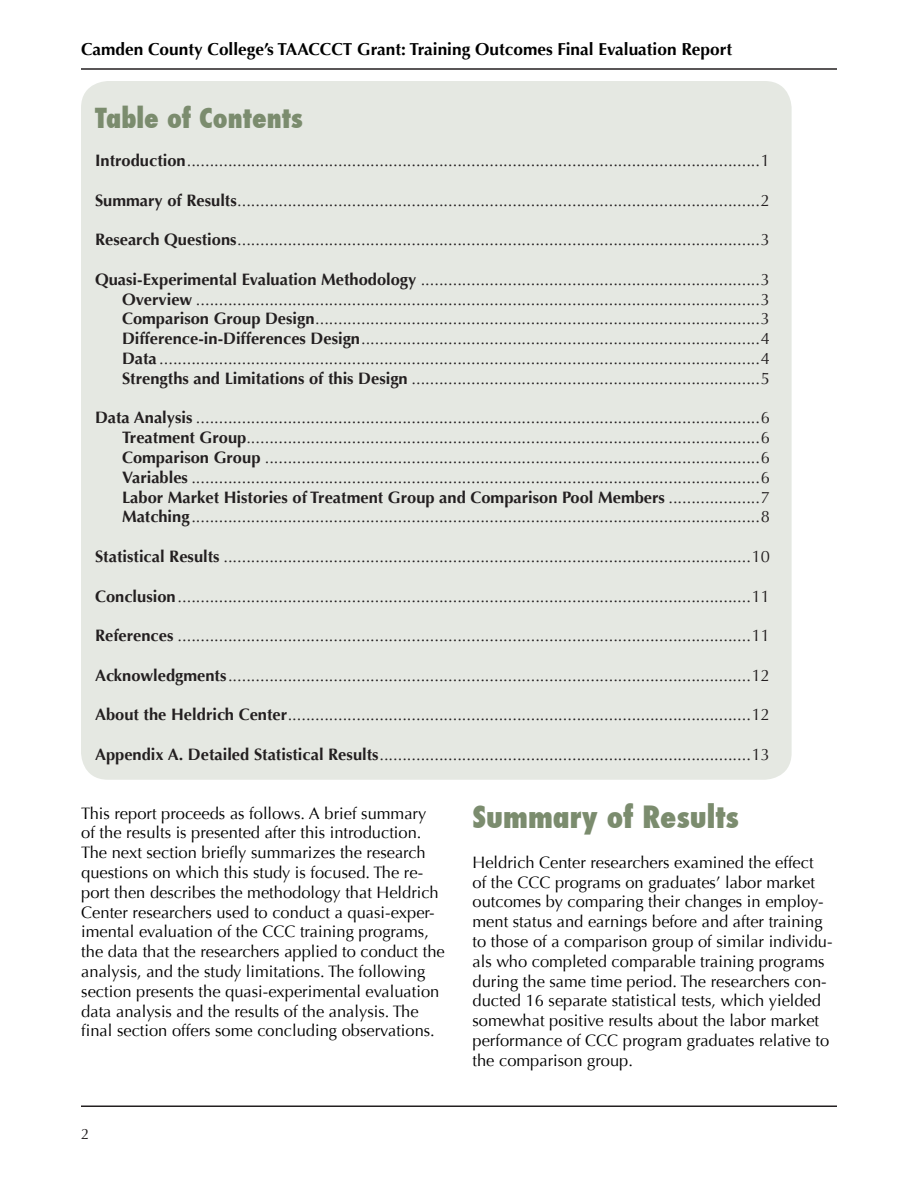
<style>
.page{position:relative;width:918px;height:1188px;background:#fff}
.page>*{position:absolute;margin:0;border:0;box-sizing:border-box;transform-origin:0 0}
.t1{font:800 condensed 30px "Futura";color:#7b8c6e}
.t2{font:800 condensed 27px "Futura";color:#7b8c6e}
.t3{font:700 17.25px "Optima";color:#000}
.t4{font:16.5px/19.8px "Optima";color:#231f20;text-align:justify}
.t5{font:16.5px/19.8px "Optima";color:#000}
.t6{font:15px "Optima";color:#231f20}
.s1{font-weight:700}
</style>
<div class="page">
<hr style="left:81px;top:68px;width:756px;height:2px;background:#231f20">
<hr style="left:81px;top:1106px;width:756px;height:1px;background:#231f20">
<div style="left:81px;top:81px;width:711px;height:699px;background:#e5e8e2;border-radius:27px"></div>
<p class="t3" style="left:81px;top:39px;width:653px">Camden County College’s TAACCCT Grant: Training Outcomes Final Evaluation Report</p>
<h2 class="t2" style="left:95px;top:100px;width:209px">Table of Contents</h2>
<p class="t4" style="left:95px;top:151px;width:676px"><span class="s1">Introduction</span>.............................................................................................................................1</p>
<p class="t4" style="left:95px;top:190px;width:676px"><span class="s1">Summary of Results</span>..................................................................................................................2</p>
<p class="t4" style="left:95px;top:230px;width:676px"><span class="s1">Research Questions</span>..................................................................................................................3</p>
<p class="t4" style="left:122px;top:270px;width:650px;text-indent:-27px"><span class="s1">Quasi-Experimental Evaluation Methodology</span> ..........................................................................3<br><span class="s1">Overview</span> ...........................................................................................................................3<br><span class="s1">Comparison Group Design</span>.................................................................................................3<br><span class="s1">Difference-in-Differences Design</span>.......................................................................................4<br><span class="s1">Data</span> ...................................................................................................................................4<br><span class="s1">Strengths and Limitations of this Design</span> ............................................................................5</p>
<p class="t4" style="left:122px;top:408px;width:650px;text-indent:-27px"><span class="s1">Data Analysis</span> ...........................................................................................................................6<br><span class="s1">Treatment Group</span>................................................................................................................6<br><span class="s1">Comparison Group</span> ............................................................................................................6<br><span class="s1">Variables</span> ............................................................................................................................6<br><span class="s1">Labor Market Histories of Treatment Group and Comparison Pool Members</span> ....................7<br><span class="s1">Matching</span>............................................................................................................................8</p>
<p class="t4" style="left:95px;top:547px;width:676px"><span class="s1">Statistical Results</span> ...................................................................................................................10</p>
<p class="t4" style="left:95px;top:586px;width:676px"><span class="s1">Conclusion</span>.............................................................................................................................11</p>
<p class="t4" style="left:95px;top:626px;width:676px"><span class="s1">References</span> .............................................................................................................................11</p>
<p class="t4" style="left:95px;top:666px;width:676px"><span class="s1">Acknowledgments</span>..................................................................................................................12</p>
<p class="t4" style="left:95px;top:705px;width:676px"><span class="s1">About the Heldrich Center</span>.....................................................................................................12</p>
<p class="t4" style="left:95px;top:745px;width:676px"><span class="s1">Appendix A. Detailed Statistical Results</span>.................................................................................13</p>
<h1 class="t1" style="left:472px;top:797px;width:268px">Summary of Results</h1>
<p class="t5" style="left:472px;top:853px;width:362px">Heldrich Center researchers examined the effect<br>of the CCC programs on graduates’ labor market outcomes by comparing their changes in employ&shy;ment status and earnings before and after training to those of a comparison group of similar individu&shy;als who completed comparable training programs during the same time period. The researchers con&shy;ducted 16 separate statistical tests, which yielded somewhat positive results about the labor market performance of CCC program graduates relative to the comparison group.</p>
<p class="t5" style="left:81px;top:803px;width:365px">This report proceeds as follows. A brief summary<br>of the results is presented after this introduction.<br>The next section briefly summarizes the research questions on which this study is focused. The re&shy;port then describes the methodology that Heldrich Center researchers used to conduct a quasi-exper&shy;imental evaluation of the CCC training programs, the data that the researchers applied to conduct the analysis, and the study limitations. The following section presents the quasi-experimental evaluation data analysis and the results of the analysis. The final section offers some concluding observations.</p>
<p class="t6" style="left:81px;top:1125px;width:10px">2</p>
</div>
